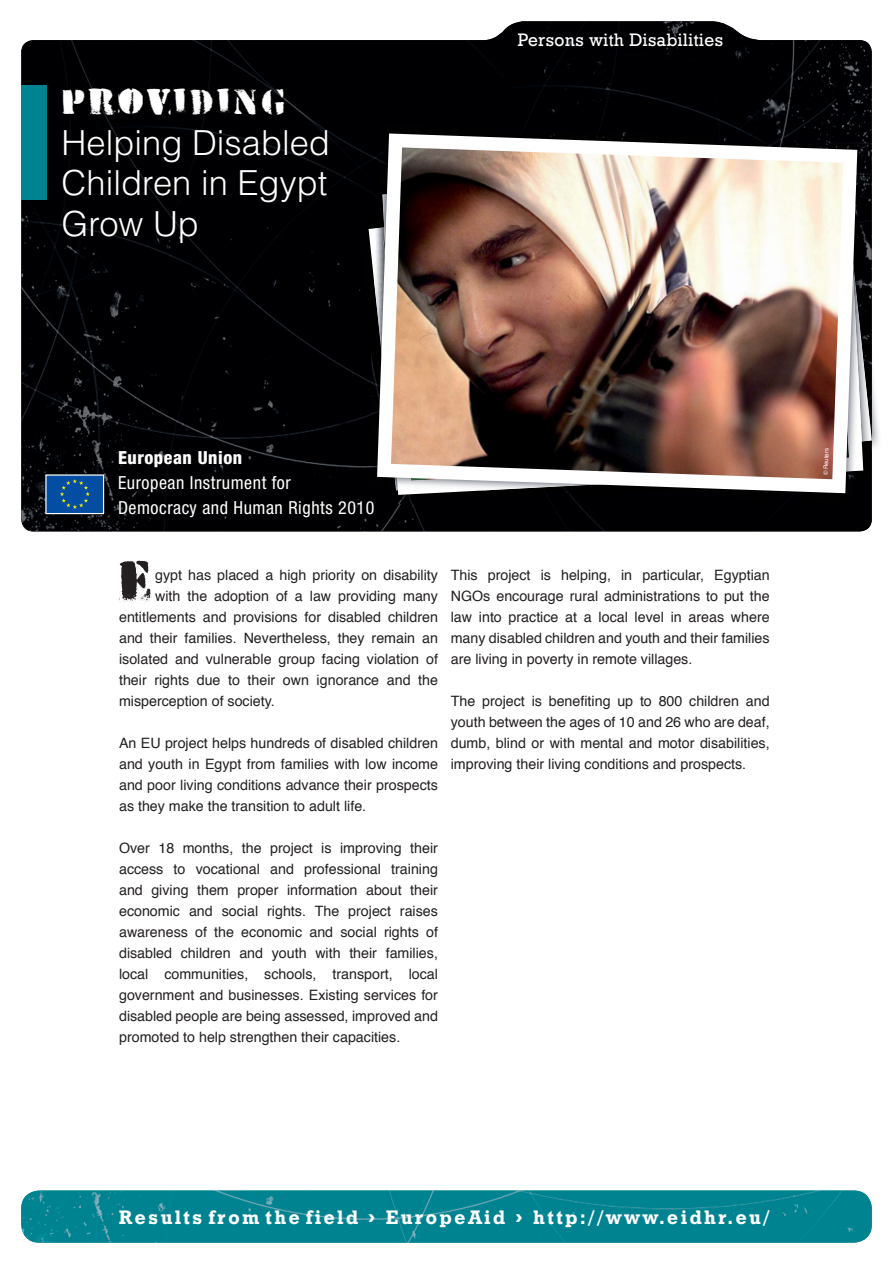
<style>
.page{position:relative;width:893px;height:1263px;background:#fff}
.page>*{position:absolute;margin:0;border:0;box-sizing:border-box;transform-origin:0 0}
.t1{font:52.8px "HVD Peace";color:#231f20}
.t2{font:300 34.5px/40.5px "Helvetica";color:#fff;text-align:justify}
.t3{font:34.5px "HVD Peace";letter-spacing:.1em;color:#fff}
.t4{font:19.5px "Geometric Slab 712 BT Bold A";letter-spacing:.14em;color:#fff}
.t5{font:condensed 18px/25.2px "Helvetica Neue";letter-spacing:.03em;color:#fff}
.t6{font:18px "Geometric Slab 712 BT Medium A";letter-spacing:.03em;color:#fff}
.t7{font:800 condensed 18px "Helvetica Neue";letter-spacing:.03em;color:#fff}
.t8{font:14.25px/21px "Helvetica";color:#231f20;text-align:justify}
.t9{font:6px "Helvetica";color:#fff}
.s1{font-family:"Geometric Slab 712 BT Extra Bold A";font-size:24px}
</style>
<div class="page">
<img style="left:21px;top:21px;width:851px;height:510px">
<img style="left:872px;top:372px;width:7px;height:76px">
<img style="left:358px;top:219px;width:514px;height:282px">
<img style="left:389px;top:503px;width:202px;height:2px">
<img style="left:863px;top:450px;width:9px;height:30px">
<img style="left:863px;top:275px;width:8px;height:176px">
<img style="left:863px;top:331px;width:8px;height:111px">
<img style="left:372px;top:185px;width:4px;height:34px">
<svg style="left:374px;top:218px;width:2px;height:28px"></svg>
<svg style="left:45px;top:474px;width:59px;height:40px"></svg>
<div style="left:21px;top:86px;width:26px;height:114px;background:#008391"></div>
<div style="left:367px;top:352px;width:488px;height:151px;background:#000002"></div>
<img style="left:372px;top:283px;width:3px;height:204px">
<img style="left:374px;top:246px;width:1px;height:97px">
<img style="left:378px;top:124px;width:489px;height:138px">
<img style="left:862px;top:242px;width:1px;height:33px">
<img style="left:489px;top:493px;width:366px;height:1px">
<img style="left:377px;top:134px;width:480px;height:359px">
<img style="left:21px;top:1191px;width:851px;height:52px;border-radius:18px">
<h2 class="t3" style="left:62px;top:78px;width:225px">providing</h2>
<h2 class="t2" style="left:62px;top:125px;width:270px">Helping Disabled Children in Egypt Grow Up</h2>
<p class="t6" style="left:518px;top:34px;width:207px">Persons with Disabilities</p>
<p class="t7" style="left:118px;top:451px;width:126px">European Union</p>
<p class="t5" style="left:118px;top:471px;width:258px">European Instrument for<br>Democracy and Human Rights 2010</p>
<h1 class="t1" style="left:119px;top:547px;width:34px">E</h1>
<p class="t8" style="left:155px;top:566px;width:284px">gypt has placed a high priority on disability</p>
<p class="t8" style="left:155px;top:587px;width:284px">with the adoption of a law providing many</p>
<p class="t8" style="left:119px;top:608px;width:320px">entitlements and provisions for disabled children</p>
<p class="t8" style="left:119px;top:629px;width:320px">and their families. Nevertheless, they remain an</p>
<p class="t8" style="left:119px;top:650px;width:320px">isolated and vulnerable group facing violation of</p>
<p class="t8" style="left:119px;top:671px;width:320px">their rights due to their own ignorance and the</p>
<p class="t8" style="left:119px;top:692px;width:157px">misperception of society.</p>
<p class="t8" style="left:119px;top:734px;width:320px">An EU project helps hundreds of disabled children and youth in Egypt from families with low income and poor living conditions advance their prospects as they make the transition to adult life.</p>
<p class="t8" style="left:119px;top:839px;width:320px">Over 18 months, the project is improving their access to vocational and professional training and giving them proper information about their economic and social rights. The project raises awareness of the economic and social rights of disabled children and youth with their families, local communities, schools, transport, local government and businesses. Existing services for disabled people are being assessed, improved and promoted to help strengthen their capacities.</p>
<p class="t8" style="left:451px;top:566px;width:320px">This project is helping, in particular, Egyptian NGOs encourage rural administrations to put the law into practice at a local level in areas where many disabled children and youth and their families are living in poverty in remote villages.</p>
<p class="t8" style="left:451px;top:692px;width:320px">The project is benefiting up to 800 children and youth between the ages of 10 and 26 who are deaf, dumb, blind or with mental and motor disabilities, improving their living conditions and prospects.</p>
<p class="t9" style="left:823px;top:475px;width:29px;rotate:-88deg">© Reuters</p>
<h3 class="t4" style="left:119px;top:1210px;width:652px">Results from the field <span class="s1">›</span> EuropeAid <span class="s1">›</span> http://www.eidhr.eu/</h3>
</div>
